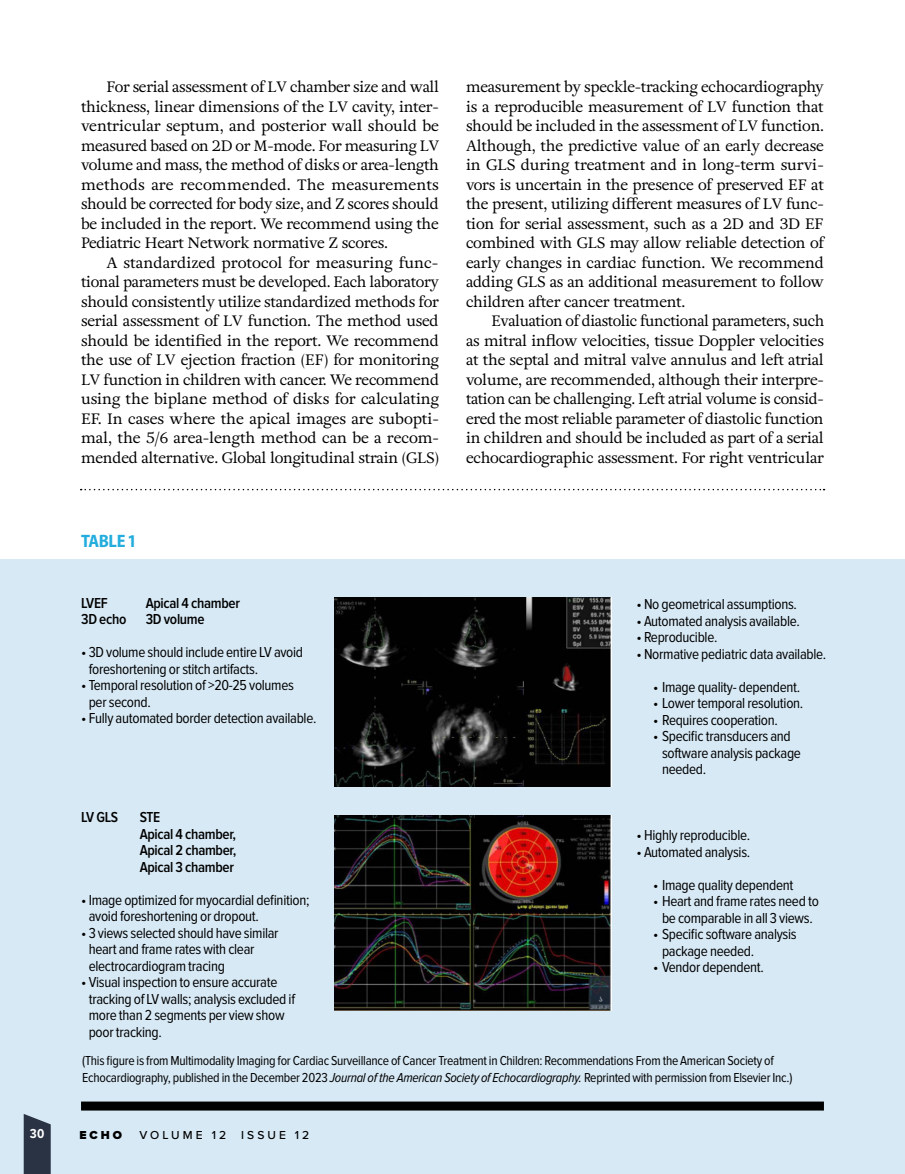
<style>
.page{position:relative;width:905px;height:1174px;background:#fff}
.page>*{position:absolute;margin:0;border:0;box-sizing:border-box;transform-origin:0 0}
.t1{font:18px "Myriad Variable Concept";letter-spacing:-.025em;color:#23addc}
.t2{font:15px/19.5px "Adriane Text";letter-spacing:-.02em;color:#000;text-align:justify}
.t3{font:15px/16.5px "Proxima Nova Cond";letter-spacing:-.02em;color:#000}
.t4{font:600 15px/16.5px "Proxima Nova Cond";letter-spacing:-.02em;color:#000}
.t5{font:13.5px/16.5px "Proxima Nova Cond";letter-spacing:-.02em;color:#000}
.t6{font:700 13.5px "Proxima Nova Cond";color:#fff}
.t7{font:500 12px "Proxima Nova";letter-spacing:.25em;color:#000}
.t8{font:900 12px "Proxima Nova";color:#000}
.s1{font-style:italic}
</style>
<div class="page">
<div style="left:0;top:559px;width:905px;height:615px;background:#d7e9f5"></div>
<svg style="left:24px;top:1114px;width:27px;height:60px"></svg>
<img style="left:334px;top:597px;width:277px;height:189px">
<img style="left:334px;top:815px;width:277px;height:195px">
<svg style="left:81px;top:489px;width:743px;height:1px"></svg>
<div style="left:81px;top:1101px;width:743px;height:9px;background:#000"></div>
<p class="t2" style="left:81px;top:77px;width:360px;text-indent:25px">For serial assessment of LV chamber size and wall thickness, linear dimensions of the LV cavity, inter&shy;ventricular septum, and posterior wall should be measured based on 2D or M-mode. For measuring LV volume and mass, the method of disks or area-length methods are recommended. The measurements should be corrected for body size, and Z scores should be included in the report. We recommend using the Pediatric Heart Network normative Z scores.</p>
<p class="t2" style="left:81px;top:253px;width:359px;text-indent:26px">A standardized protocol for measuring func&shy;tional parameters must be developed. Each laboratory should consistently utilize standardized methods for serial assessment of LV function. The method used should be identified in the report. We recommend the use of LV ejection fraction (EF) for monitoring LV function in children with cancer. We recommend using the biplane method of disks for calculating EF. In cases where the apical images are subopti&shy;mal, the 5/6 area-length method can be a recom&shy;mended alternative. Global longitudinal strain (GLS)</p>
<p class="t1" style="left:81px;top:530px;width:57px">TABLE 1</p>
<p class="t4" style="left:81px;top:595px;width:28px">LVEF</p>
<p class="t4" style="left:146px;top:595px;width:96px">Apical 4 chamber</p>
<p class="t4" style="left:81px;top:612px;width:47px">3D echo</p>
<p class="t4" style="left:146px;top:612px;width:60px">3D volume</p>
<p class="t3" style="left:89px;top:645px;width:216px;text-indent:-8px">• 3D volume should include entire LV avoid foreshortening or stitch artifacts.</p>
<p class="t3" style="left:89px;top:678px;width:207px;text-indent:-8px">• Temporal resolution of &gt;20-25 volumes per second.</p>
<p class="t3" style="left:81px;top:711px;width:237px">• Fully automated border detection available.</p>
<p class="t4" style="left:81px;top:810px;width:39px">LV GLS</p>
<p class="t4" style="left:140px;top:810px;width:98px">STE<br>Apical 4 chamber,<br>Apical 2 chamber,<br>Apical 3 chamber</p>
<p class="t3" style="left:89px;top:892px;width:222px;text-indent:-8px">• Image optimized for myocardial definition; avoid foreshortening or dropout.</p>
<p class="t3" style="left:89px;top:925px;width:191px;text-indent:-8px">• 3 views selected should have similar heart and frame rates with clear electrocardiogram tracing</p>
<p class="t3" style="left:89px;top:975px;width:208px;text-indent:-8px">• Visual inspection to ensure accurate tracking of LV walls; analysis excluded if more than 2 segments per view show poor tracking.</p>
<p class="t2" style="left:466px;top:77px;width:359px">measurement by speckle-tracking echocardiography is a reproducible measurement of LV function that should be included in the assessment of LV function.<br>Although, the predictive value of an early decrease in GLS during treatment and in long-term survi&shy;vors is uncertain in the presence of preserved EF at the present, utilizing different measures of LV func&shy;tion for serial assessment, such as a 2D and 3D EF combined with GLS may allow reliable detection of early changes in cardiac function. We recommend adding GLS as an additional measurement to follow children after cancer treatment.</p>
<p class="t2" style="left:466px;top:311px;width:360px;text-indent:26px">Evaluation of diastolic functional parameters, such as mitral inflow velocities, tissue Doppler velocities at the septal and mitral valve annulus and left atrial volume, are recommended, although their interpre&shy;tation can be challenging. Left atrial volume is consid&shy;ered the most reliable parameter of diastolic function in children and should be included as part of a serial echocardiographic assessment. For right ventricular</p>
<p class="t3" style="left:636px;top:597px;width:162px">• No geometrical assumptions.</p>
<p class="t3" style="left:636px;top:613px;width:165px">• Automated analysis available.</p>
<p class="t3" style="left:636px;top:630px;width:82px">• Reproducible.</p>
<p class="t3" style="left:636px;top:646px;width:191px">• Normative pediatric data available.</p>
<p class="t3" style="left:653px;top:679px;width:149px">• Image quality- dependent.</p>
<p class="t3" style="left:653px;top:696px;width:152px">• Lower temporal resolution.</p>
<p class="t3" style="left:653px;top:712px;width:126px">• Requires cooperation.</p>
<p class="t3" style="left:662px;top:729px;width:140px;text-indent:-9px">• Specific transducers and software analysis package needed.</p>
<p class="t3" style="left:636px;top:828px;width:115px">• Highly reproducible.</p>
<p class="t3" style="left:636px;top:844px;width:115px">• Automated analysis.</p>
<p class="t3" style="left:653px;top:877px;width:142px">• Image quality dependent</p>
<p class="t3" style="left:653px;top:894px;width:167px;text-align:center">• Heart and frame rates need to be comparable in all 3 views.</p>
<p class="t3" style="left:662px;top:927px;width:136px;text-indent:-9px">• Specific software analysis package needed.</p>
<p class="t3" style="left:653px;top:960px;width:112px">• Vendor dependent.</p>
<p class="t5" style="left:82px;top:1053px;width:711px">(This figure is from Multimodality Imaging for Cardiac Surveillance of Cancer Treatment in Children: Recommendations From the American Society of<br>Echocardiography, published in the December 2023 <span class="s1">Journal of the American Society of Echocardiography.</span> Reprinted with permission from Elsevier Inc.)</p>
<p class="t6" style="left:30px;top:1127px;width:16px">30</p>
<p class="t8" style="left:79px;top:1128px;width:44px">ECHO</p>
<p class="t7" style="left:139px;top:1126px;width:88px">VOLUME 12</p>
<p class="t7" style="left:241px;top:1126px;width:70px">ISSUE 12</p>
</div>
